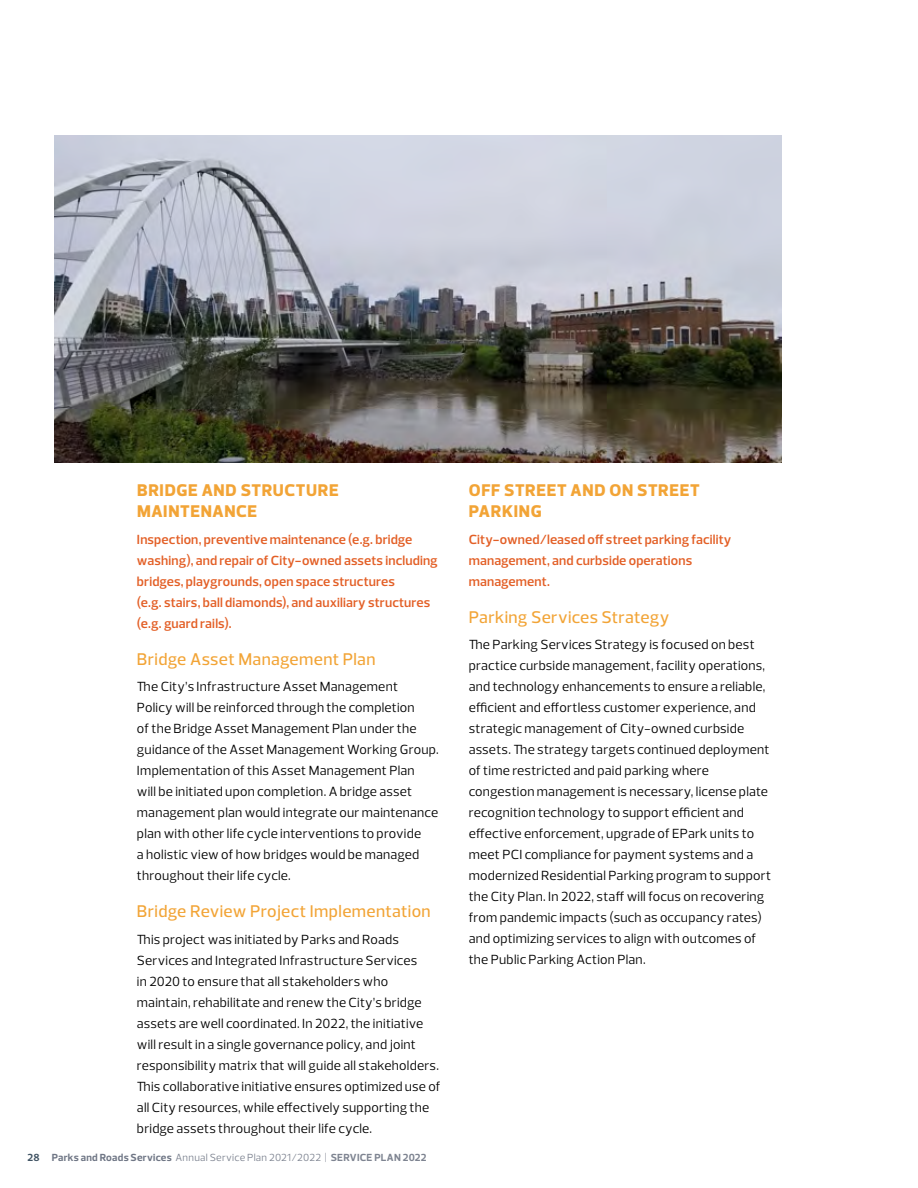
<style>
.page{position:relative;width:918px;height:1188px;background:#fff}
.page>*{position:absolute;margin:0;border:0;box-sizing:border-box;transform-origin:0 0}
.t1{font:500 17.25px "Prelo";letter-spacing:.02em;color:#f2a436}
.t2{font:800 17.25px/21px "Prelo";letter-spacing:.035em;color:#f2a436}
.t3{font:13.5px/21px "Prelo";letter-spacing:.015em;color:#000}
.t4{font:600 13.5px/21px "Prelo";letter-spacing:.01em;color:#e35f26}
.t5{font:10.5px "Prelo";letter-spacing:.025em;color:#7e8491}
.s1{font-weight:700;color:#415464}
.s2{font-weight:700;color:#6f7685}
.s3{font-weight:700}
</style>
<div class="page">
<img style="left:54px;top:135px;width:727px;height:327px">
<p class="t2" style="left:137px;top:480px;width:203px">BRIDGE AND STRUCTURE<br>MAINTENANCE</p>
<p class="t4" style="left:137px;top:529px;width:302px">Inspection, preventive maintenance (e.g. bridge washing), and repair of City-owned assets including bridges, playgrounds, open space structures<br>(e.g. stairs, ball diamonds), and auxiliary structures (e.g. guard rails).</p>
<p class="t1" style="left:137px;top:648px;width:240px">Bridge Asset Management Plan</p>
<p class="t3" style="left:137px;top:676px;width:303px">The City’s Infrastructure Asset Management<br>Policy will be reinforced through the completion<br>of the Bridge Asset Management Plan under the guidance of the Asset Management Working Group.<br>Implementation of this Asset Management Plan<br>will be initiated upon completion. A bridge asset management plan would integrate our maintenance plan with other life cycle interventions to provide<br>a holistic view of how bridges would be managed throughout their life cycle.</p>
<p class="t1" style="left:137px;top:901px;width:295px">Bridge Review Project Implementation</p>
<p class="t3" style="left:137px;top:929px;width:305px">This project was initiated by Parks and Roads Services and Integrated Infrastructure Services<br>in 2020 to ensure that all stakeholders who maintain, rehabilitate and renew the City’s bridge assets are well coordinated. In 2022, the initiative will result in a single governance policy, and joint responsibility matrix that will guide all stakeholders.<br>This collaborative initiative ensures optimized use of all City resources, while effectively supporting the bridge assets throughout their life cycle.</p>
<p class="t5" style="left:28px;top:1151px;width:401px"><span class="s1">28</span> <span class="s2">Parks and Roads Services</span> Annual Service Plan 2021/2022 | <span class="s3">SERVICE PLAN 2022</span></p>
<p class="t2" style="left:469px;top:480px;width:232px">OFF STREET AND ON STREET<br>PARKING</p>
<p class="t4" style="left:469px;top:529px;width:264px">City-owned/leased off street parking facility management, and curbside operations management.</p>
<p class="t1" style="left:469px;top:606px;width:202px">Parking Services Strategy</p>
<p class="t3" style="left:469px;top:634px;width:304px">The Parking Services Strategy is focused on best practice curbside management, facility operations, and technology enhancements to ensure a reliable, efficient and effortless customer experience, and strategic management of City-owned curbside assets. The strategy targets continued deployment of time restricted and paid parking where congestion management is necessary, license plate recognition technology to support efficient and effective enforcement, upgrade of EPark units to meet PCI compliance for payment systems and a modernized Residential Parking program to support the City Plan. In 2022, staff will focus on recovering from pandemic impacts (such as occupancy rates) and optimizing services to align with outcomes of the Public Parking Action Plan.</p>
</div>
